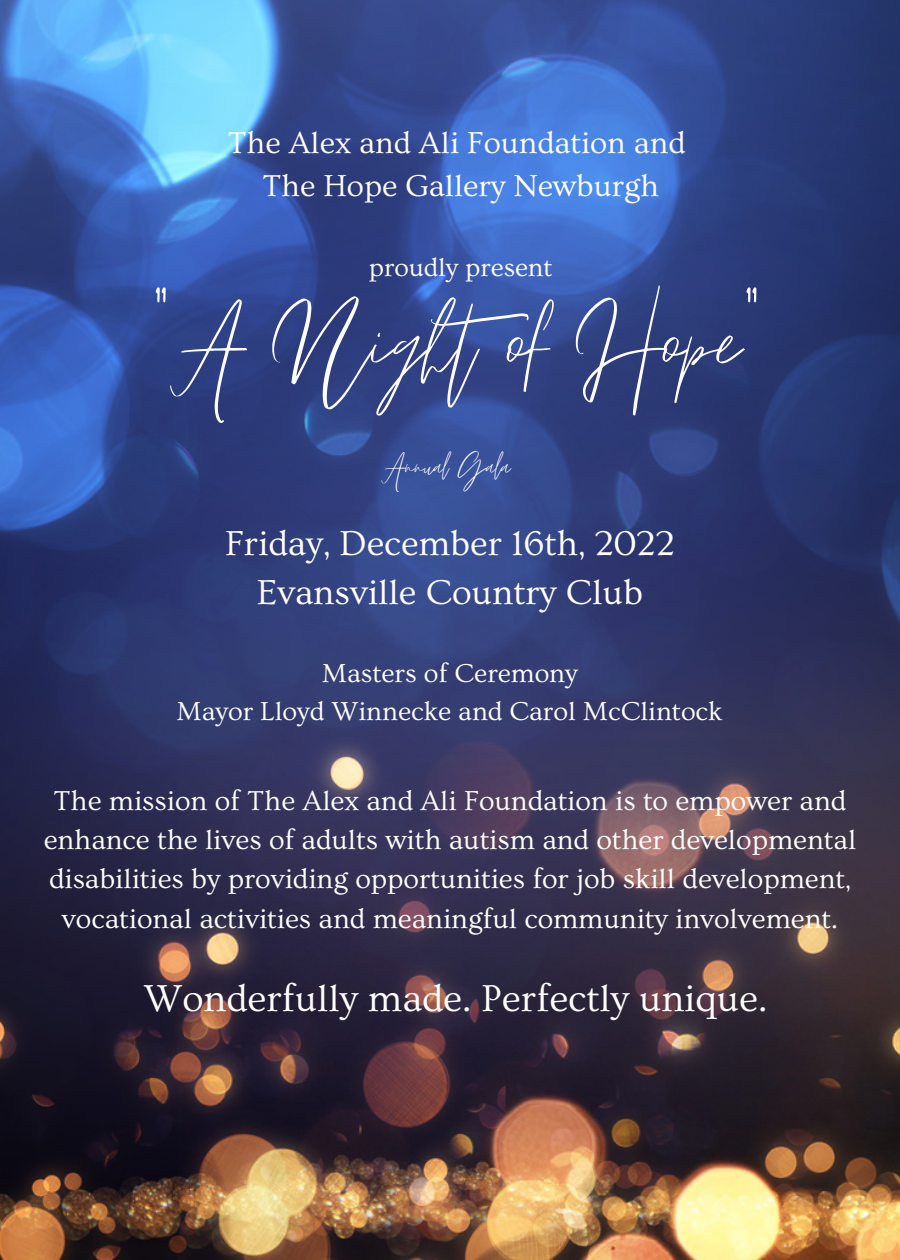
<style>
.page{position:relative;width:900px;height:1260px;background:#fff}
.page>*{position:absolute;margin:0;border:0;box-sizing:border-box;transform-origin:0 0}
.t1{font:147.25px "Emitha Script";color:#fff}
.t2{font:47.5px "Emitha Script";color:#fff}
.t3{font:39.25px "Ovo";color:#fff}
.t4{font:36.25px/49.2px "Ovo";color:#fff;text-align:center}
.t5{font:31.75px/43px "Ovo";color:#fff;text-align:center}
.t6{font:28.75px/39.5px "Ovo";color:#fff;text-align:center}
.t7{font:27.25px/37.5px "Ovo";color:#fff;text-align:center}
.t8{font:26.75px "Ovo";color:#fff}
</style>
<div class="page">
<img style="left:0;top:0;width:900px;height:1260px">
<p class="t5" style="left:228px;top:122px;width:459px">The Alex and Ali Foundation and<br>The Hope Gallery Newburgh</p>
<p class="t8" style="left:369px;top:253px;width:185px">proudly present</p>
<h1 class="t1" style="left:150px;top:266px;width:612px">"A Nightof Hope"</h1>
<h2 class="t2" style="left:381px;top:441px;width:130px">Annual Gala</h2>
<p class="t4" style="left:225px;top:519px;width:451px">Friday, December 16th, 2022<br>Evansville Country Club</p>
<p class="t7" style="left:177px;top:655px;width:548px">Masters of Ceremony<br>Mayor Lloyd Winnecke and Carol McClintock</p>
<p class="t6" style="left:44px;top:781px;width:814px">The mission of The Alex and Ali Foundation is to empower and enhance the lives of adults with autism and other developmental disabilities by providing opportunities for job skill development, vocational activities and meaningful community involvement.</p>
<h3 class="t3" style="left:143px;top:977px;width:626px">Wonderfully made. Perfectly unique.</h3>
</div>
